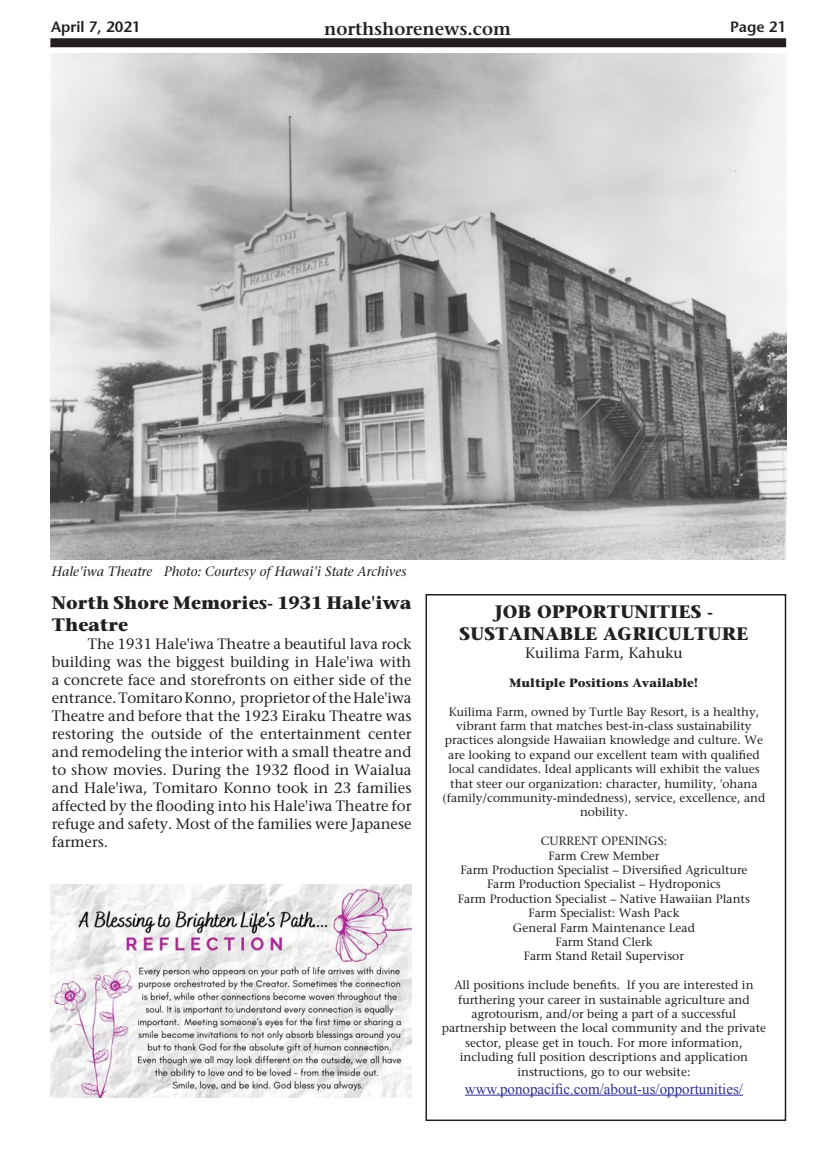
<style>
.page{position:relative;width:837px;height:1161px;background:#fff}
.page>*{position:absolute;margin:0;border:0;box-sizing:border-box;transform-origin:0 0}
.Body_text{font:700 18px/21.6px "Stone Serif";color:#231f20}
.t1{font:600 18px "Stone Serif";color:#231f20}
.Body_text-2{font:15px/18px "Stone Serif";color:#231f20;text-align:justify}
.Body_text-3{font:15px "Times New Roman";color:#2e3092}
.t2{font:600 15px "Stone Sans";color:#231f20}
.Body_text-4{font:italic 13.5px "Stone Serif";color:#231f20}
.Body_text-5{font:12px/14.4px "Stone Serif";color:#231f20;text-align:center}
.Body_text-6{font:700 12px "Stone Serif";color:#231f20}
</style>
<div class="page">
<div style="left:50px;top:38px;width:736px;height:9px;background:#231f20"></div>
<img style="left:50px;top:885px;width:362px;height:212px">
<hr style="left:465px;top:1095px;width:278px;height:1px;background:#2e3092">
<div style="left:426px;top:594px;width:360px;height:527px;border:2px solid #231f20"></div>
<img style="left:50px;top:54px;width:737px;height:505px">
<p class="t2" style="left:51px;top:18px;width:91px">April 7, 2021</p>
<h1 class="t1" style="left:324px;top:17px;width:188px">northshorenews.com</h1>
<p class="t2" style="left:730px;top:18px;width:58px">Page 21</p>
<p class="Body_text-4" style="left:52px;top:564px;width:356px">Hale'iwa Theatre Photo: Courtesy of Hawai'i State Archives</p>
<p class="Body_text" style="left:52px;top:592px;width:361px">North Shore Memories- 1931 Hale'iwa<br>Theatre</p>
<p class="Body_text-2" style="left:52px;top:635px;width:361px;text-indent:36px">The 1931 Hale'iwa Theatre a beautiful lava rock building was the biggest building in Hale'iwa with a concrete face and storefronts on either side of the entrance. Tomitaro Konno, proprietor of the Hale'iwa Theatre and before that the 1923 Eiraku Theatre was restoring the outside of the entertainment center and remodeling the interior with a small theatre and to show movies. During the 1932 flood in Waialua and Hale'iwa, Tomitaro Konno took in 23 families affected by the flooding into his Hale'iwa Theatre for refuge and safety. Most of the families were Japanese farmers.</p>
<p class="Body_text" style="left:495px;top:601px;width:220px">JOB OPPORTUNITIES -</p>
<p class="Body_text" style="left:459px;top:622px;width:291px">SUSTAINABLE AGRICULTURE</p>
<p class="Body_text-2" style="left:525px;top:644px;width:159px">Kuilima Farm, Kahuku</p>
<p class="Body_text-6" style="left:510px;top:675px;width:190px">Multiple Positions Available!</p>
<p class="Body_text-5" style="left:443px;top:704px;width:324px">Kuilima Farm, owned by Turtle Bay Resort, is a healthy, vibrant farm that matches best-in-class sustainability practices alongside Hawaiian knowledge and culture. We are looking to expand our excellent team with qualified local candidates. Ideal applicants will exhibit the values that steer our organization: character, humility, 'ohana (family/community-mindedness), service, excellence, and nobility.</p>
<p class="Body_text-5" style="left:541px;top:834px;width:128px">CURRENT OPENINGS:</p>
<p class="Body_text-5" style="left:549px;top:848px;width:112px">Farm Crew Member</p>
<p class="Body_text-5" style="left:460px;top:862px;width:289px">Farm Production Specialist – Diversified Agriculture</p>
<p class="Body_text-5" style="left:487px;top:877px;width:235px">Farm Production Specialist – Hydroponics</p>
<p class="Body_text-5" style="left:458px;top:891px;width:293px">Farm Production Specialist – Native Hawaiian Plants</p>
<p class="Body_text-5" style="left:529px;top:906px;width:152px">Farm Specialist: Wash Pack</p>
<p class="Body_text-5" style="left:513px;top:920px;width:183px">General Farm Maintenance Lead</p>
<p class="Body_text-5" style="left:556px;top:934px;width:98px">Farm Stand Clerk</p>
<p class="Body_text-5" style="left:524px;top:949px;width:162px">Farm Stand Retail Supervisor</p>
<p class="Body_text-5" style="left:454px;top:978px;width:301px">All positions include benefits. If you are interested in furthering your career in sustainable agriculture and</p>
<p class="Body_text-5" style="left:472px;top:1006px;width:266px">agrotourism, and/or being a part of a successful</p>
<p class="Body_text-5" style="left:442px;top:1021px;width:326px">partnership between the local community and the private sector, please get in touch. For more information,</p>
<p class="Body_text-5" style="left:460px;top:1050px;width:290px">including full position descriptions and application</p>
<p class="Body_text-5" style="left:517px;top:1064px;width:175px">instructions, go to our website:</p>
<p class="Body_text-3" style="left:465px;top:1080px;width:280px">www.ponopacific.com/about-us/opportunities/</p>
</div>
